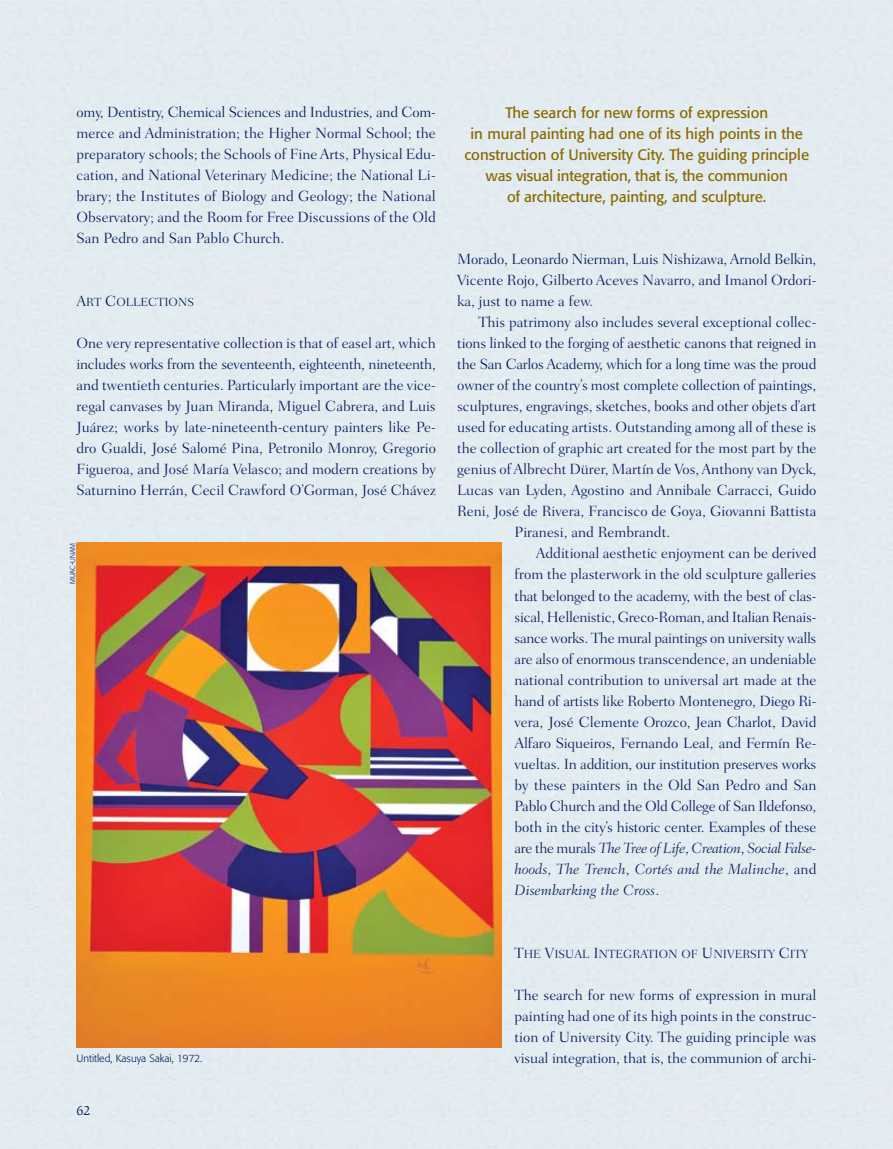
<style>
.page{position:relative;width:893px;height:1149px;background:#fff}
.page>*{position:absolute;margin:0;border:0;box-sizing:border-box;transform-origin:0 0}
.t1{font:300 15px/21px "Fairfield LH";color:#051c5d;text-align:justify}
.t2{font:15px/21px "Formata";color:#8b6900;text-align:center}
.t3{font:300 15px "Fairfield LH";letter-spacing:-.02em;color:#051c5d}
.t4{font:italic 300 15px "Fairfield LH";color:#051c5d}
.t5{font:italic 300 15px "Fairfield LH";letter-spacing:-.025em;color:#051c5d}
.t6{font:13.5px "Slimbach";color:#051c5d}
.t7{font:12px "Fairfield LH Light SC800";color:#051c5d}
.t8{font:300 10.5px "Formata";color:#051c5d}
.t9{font:7.2px "Formata Light SC800";color:#051c5d}
.s1{font-size:15px}
.s2{font-size:9px}
.s3{font-style:normal}
</style>
<div class="page">
<div style="left:0;top:0;width:893px;height:1148px;background:#e3ecf1"></div>
<img style="left:77px;top:542px;width:425px;height:505px">
<p class="t1" style="left:77px;top:102px;width:361px">omy, Dentistry, Chemical Sciences and Industries, and Com&shy;merce and Administration; the Higher Normal School; the preparatory schools; the Schools of Fine Arts, Physical Edu&shy;cation, and National Veterinary Medicine; the National Li&shy;brary; the Institutes of Biology and Geology; the National Observatory; and the Room for Free Discussions of the Old San Pedro and San Pablo Church.</p>
<p class="t7" style="left:77px;top:295px;width:119px"><span class="s1">A</span>RT <span class="s1">C</span>OLLECTIONS</p>
<p class="t1" style="left:77px;top:333px;width:361px">One very representative collection is that of easel art, which includes works from the seventeenth, eighteenth, nineteenth, and twentieth centuries. Particularly important are the vice&shy;regal canvases by Juan Miranda, Miguel Cabrera, and Luis Juárez; works by late-nineteenth-century painters like Pe&shy;dro Gualdi, José Salomé Pina, Petronilo Monroy, Gregorio Figueroa, and José María Velasco; and modern creations by Saturnino Herrán, Cecil Crawford O’Gorman, José Chávez</p>
<p class="t9" style="left:68px;top:584px;width:43px;rotate:-90deg">muac<span class="s2">-</span>unam</p>
<p class="t8" style="left:77px;top:1051px;width:127px">Untitled, Kasuya Sakai, 1972.</p>
<p class="t6" style="left:77px;top:1102px;width:15px">62</p>
<p class="t2" style="left:464px;top:102px;width:346px">The search for new forms of expression<br>in mural painting had one of its high points in the construction of University City. The guiding principle was visual integration, that is, the communion<br>of architecture, painting, and sculpture.</p>
<p class="t1" style="left:457px;top:249px;width:361px">Morado, Leonardo Nierman, Luis Nishizawa, Arnold Belkin,</p>
<p class="t1" style="left:457px;top:270px;width:361px">Vicente Rojo, Gilberto Aceves Navarro, and Imanol Ordori-</p>
<p class="t1" style="left:457px;top:291px;width:138px">ka, just to name a few.</p>
<p class="t1" style="left:478px;top:312px;width:340px">This patrimony also includes several exceptional collec-</p>
<p class="t1" style="left:457px;top:333px;width:361px">tions linked to the forging of aesthetic canons that reigned in</p>
<p class="t3" style="left:457px;top:356px;width:361px">the San Carlos Academy, which for a long time was the proud</p>
<p class="t1" style="left:457px;top:375px;width:361px">owner of the country’s most complete collection of paintings,</p>
<p class="t1" style="left:457px;top:396px;width:361px">sculptures, engravings, sketches, books and other objets d’art</p>
<p class="t1" style="left:457px;top:417px;width:361px">used for educating artists. Outstanding among all of these is</p>
<p class="t1" style="left:457px;top:438px;width:361px">the collection of graphic art created for the most part by the</p>
<p class="t1" style="left:457px;top:459px;width:361px">genius of Albrecht Dürer, Martín de Vos, Anthony van Dyck,</p>
<p class="t1" style="left:457px;top:480px;width:361px">Lucas van Lyden, Agostino and Annibale Carracci, Guido</p>
<p class="t1" style="left:457px;top:501px;width:361px">Reni, José de Rivera, Francisco de Goya, Giovanni Battista</p>
<p class="t1" style="left:514px;top:522px;width:157px">Piranesi, and Rembrandt.</p>
<p class="t1" style="left:536px;top:543px;width:282px">Additional aesthetic enjoyment can be derived</p>
<p class="t1" style="left:514px;top:564px;width:303px">from the plasterwork in the old sculpture galleries</p>
<p class="t1" style="left:514px;top:585px;width:303px">that belonged to the academy, with the best of clas-</p>
<p class="t1" style="left:514px;top:606px;width:303px">sical, Hellenistic, Greco-Roman, and Italian Renais-</p>
<p class="t3" style="left:514px;top:629px;width:303px">sance works. The mural paintings on university walls</p>
<p class="t1" style="left:514px;top:648px;width:303px">are also of enormous transcendence, an undeniable</p>
<p class="t1" style="left:514px;top:669px;width:303px">national contribution to universal art made at the</p>
<p class="t1" style="left:514px;top:690px;width:303px">hand of artists like Roberto Montenegro, Diego Ri-</p>
<p class="t1" style="left:514px;top:711px;width:303px">vera, José Clemente Orozco, Jean Charlot, David</p>
<p class="t1" style="left:514px;top:732px;width:303px">Alfaro Siqueiros, Fernando Leal, and Fermín Re-</p>
<p class="t1" style="left:514px;top:753px;width:303px">vueltas. In addition, our institution preserves works</p>
<p class="t1" style="left:514px;top:774px;width:303px">by these painters in the Old San Pedro and San</p>
<p class="t3" style="left:514px;top:797px;width:303px">Pablo Church and the Old College of San Ildefonso,</p>
<p class="t1" style="left:514px;top:816px;width:303px">both in the city’s historic center. Examples of these</p>
<p class="t5" style="left:514px;top:839px;width:303px"><span class="s3">are the murals</span> The Tree of Life<span class="s3">,</span> Creation<span class="s3">,</span> Social False-</p>
<p class="t4" style="left:514px;top:860px;width:303px">hoods<span class="s3">,</span> The Trench<span class="s3">,</span> Cortés and the Malinche<span class="s3">, and</span></p>
<p class="t4" style="left:514px;top:881px;width:146px">Disembarking the Cross<span class="s3">.</span></p>
<p class="t7" style="left:514px;top:946px;width:295px"><span class="s1">T</span>HE <span class="s1">V</span>ISUAL <span class="s1">I</span>NTEGRATION OF <span class="s1">U</span>NIVERSITY <span class="s1">C</span>ITY</p>
<p class="t1" style="left:514px;top:984px;width:303px">The search for new forms of expression in mural painting had one of its high points in the construc&shy;tion of University City. The guiding principle was visual integration, that is, the communion of archi-</p>
</div>
